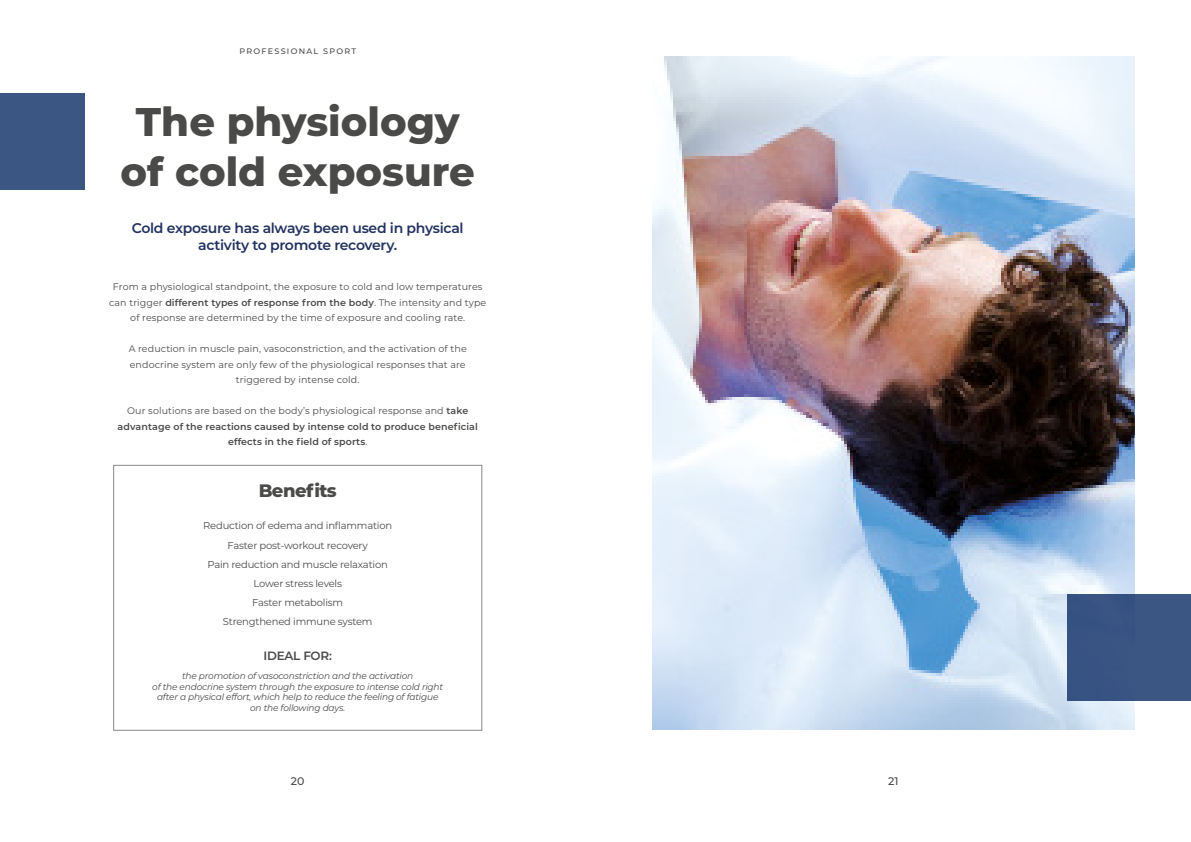
<style>
.page{position:relative;width:1191px;height:842px;background:#fff}
.page>*{position:absolute;margin:0;border:0;box-sizing:border-box;transform-origin:0 0}
.t1{font:800 40px/50px "Montserrat";color:#4a4a49;text-align:center}
.t2{font:800 18px "Montserrat";letter-spacing:-.03em;color:#4a4a49}
.t3{font:600 14px/16.8px "Montserrat";letter-spacing:-.02em;color:#21325f;text-align:center}
.t4{font:600 12px "Montserrat";letter-spacing:-.02em;color:#4a4a49}
.t5{font:500 11px "Montserrat";color:#4a4a49}
.t6{font:10px "Montserrat";letter-spacing:-.02em;color:#4d4b4b}
.t7{font:9.5px/15.5px "Montserrat";letter-spacing:.01em;color:#4a4a49;text-align:center}
.t8{font:600 9.5px/15.5px "Montserrat";letter-spacing:.01em;color:#4a4a49;text-align:center}
.t9{font:italic 9px "Montserrat";letter-spacing:-.02em;color:#4a4a49}
.t10{font:500 8px "Montserrat";letter-spacing:.16em;color:#4a4a49}
.s1{font-weight:600}
.s2{font-weight:400}
</style>
<div class="page">
<img style="left:652px;top:57px;width:482px;height:672px">
<div style="left:113px;top:465px;width:369px;height:265px;border:1px solid #898888"></div>
<div style="left:0;top:93px;width:85px;height:97px;background:#3c5683"></div>
<div style="left:1067px;top:595px;width:124px;height:106px;background:#3a5583"></div>
<p class="t10" style="left:239px;top:46px;width:118px">PROFESSIONAL SPORT</p>
<p class="t1" style="left:121px;top:94px;width:356px">The physiology of cold exposure</p>
<p class="t3" style="left:132px;top:219px;width:333px">Cold exposure has always been used in physical activity to promote recovery.</p>
<p class="t7" style="left:109px;top:279px;width:379px">From a physiological standpoint, the exposure to cold and low temperatures can trigger <span class="s1">different types of response from the body</span>. The intensity and type of response are determined by the time of exposure and cooling rate.</p>
<p class="t7" style="left:129px;top:341px;width:339px">A reduction in muscle pain, vasoconstriction, and the activation of the endocrine system are only few of the physiological responses that are triggered by intense cold.</p>
<p class="t8" style="left:118px;top:403px;width:362px"><span class="s2">Our solutions are based on the body’s physiological response and</span> take advantage of the reactions caused by intense cold to produce beneficial effects in the field of sports<span class="s2">.</span></p>
<p class="t2" style="left:259px;top:477px;width:80px">Benefits</p>
<p class="t6" style="left:203px;top:519px;width:190px">Reduction of edema and inflammation</p>
<p class="t6" style="left:227px;top:538px;width:142px">Faster post-workout recovery</p>
<p class="t6" style="left:208px;top:558px;width:182px">Pain reduction and muscle relaxation</p>
<p class="t6" style="left:253px;top:576px;width:90px">Lower stress levels</p>
<p class="t6" style="left:252px;top:596px;width:92px">Faster metabolism</p>
<p class="t6" style="left:223px;top:615px;width:151px">Strengthened immune system</p>
<p class="t4" style="left:263px;top:647px;width:70px">IDEAL FOR:</p>
<p class="t9" style="left:182px;top:669px;width:233px">the promotion of vasoconstriction and the activation</p>
<p class="t9" style="left:152px;top:680px;width:292px">of the endocrine system through the exposure to intense cold right</p>
<p class="t9" style="left:157px;top:691px;width:283px">after a physical effort, which help to reduce the feeling of fatigue</p>
<p class="t9" style="left:250px;top:702px;width:97px">on the following days.</p>
<p class="t5" style="left:291px;top:774px;width:15px">20</p>
<p class="t5" style="left:888px;top:774px;width:12px">21</p>
</div>
